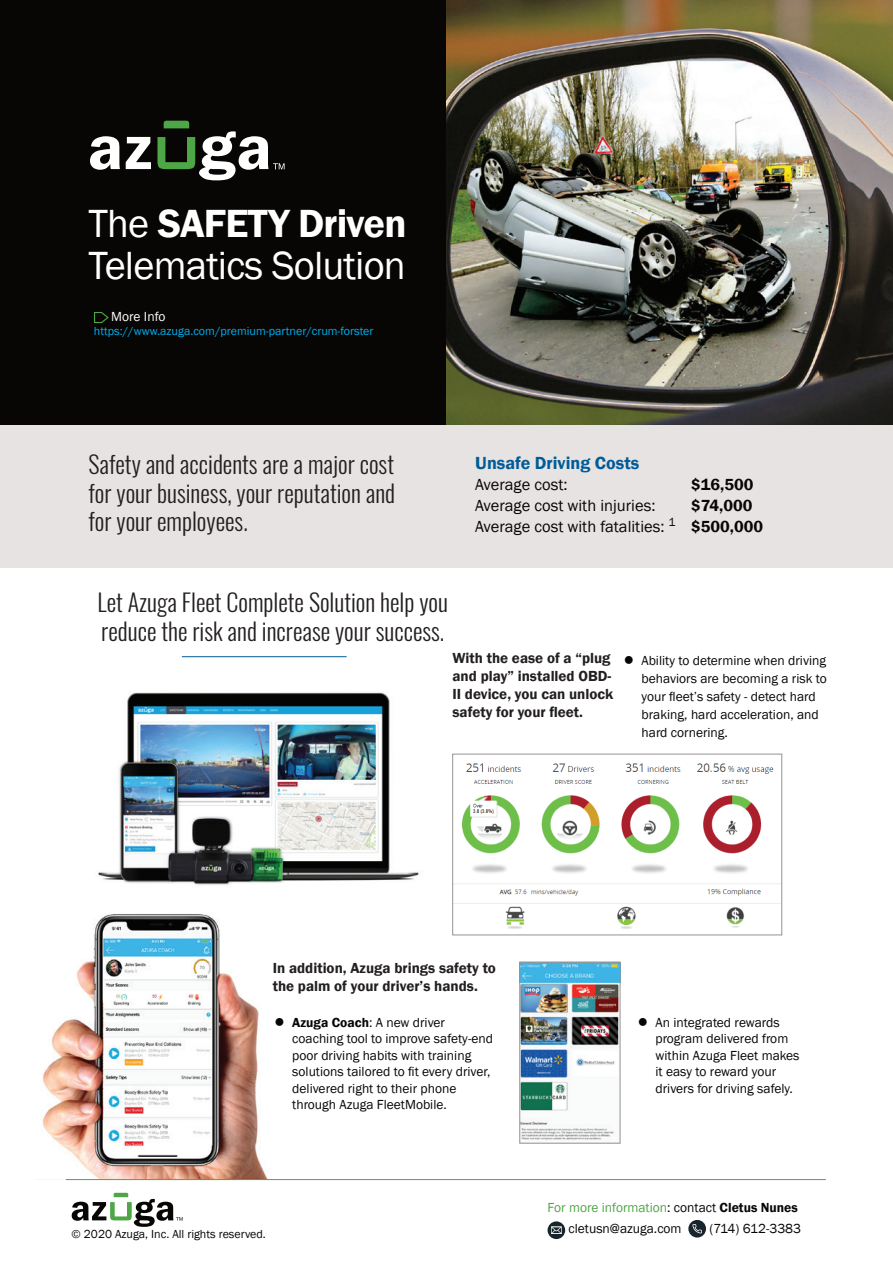
<style>
.page{position:relative;width:893px;height:1263px;background:#fff}
.page>*{position:absolute;margin:0;border:0;box-sizing:border-box;transform-origin:0 0}
.t1{font:40.35px/42.6px "Franklin Gothic";letter-spacing:-.02em;color:#fff}
.t2{font:300 24px/28.8px "Oswald";color:#231f20;text-align:justify}
.t3{font:600 18px "Franklin Gothic";color:#005c98}
.t4{font:16.5px/21px "Franklin Gothic";color:#070604}
.t5{font:600 16.5px "Franklin Gothic";color:#070604}
.t6{font:600 15px/18px "Franklin Gothic";color:#231f20}
.t7{font:13.5px/16.5px "Franklin Gothic";color:#070604}
.t8{font:13.5px "Franklin Gothic";color:#fff}
.t9{font:12px "Franklin Gothic";color:#00aeef}
.t10{font:12px "Franklin Gothic";color:#070604}
.s1{font-weight:600}
.s2{font-weight:600;font-size:18px}
.s3{color:#4ea646}
</style>
<div class="page">
<div style="left:0;top:423px;width:893px;height:145px;background:#e7e3e2"></div>
<div style="left:0;top:0;width:893px;height:424px;background:#070604"></div>
<img style="left:446px;top:0;width:447px;height:424px">
<svg style="left:90px;top:136px;width:30px;height:34px"></svg>
<svg style="left:126px;top:137px;width:25px;height:32px"></svg>
<svg style="left:157px;top:121px;width:128px;height:59px"></svg>
<img style="left:98px;top:692px;width:321px;height:193px">
<img style="left:42px;top:914px;width:226px;height:265px">
<img style="left:454px;top:763px;width:326px;height:166px">
<div style="left:452px;top:754px;width:330px;height:181px;border:1px solid #979291"></div>
<img style="left:522px;top:964px;width:96px;height:176px">
<div style="left:520px;top:962px;width:100px;height:181px;border:1px solid #979291"></div>
<hr style="left:182px;top:656px;width:165px;height:1px;background:#005c98">
<svg style="left:94px;top:312px;width:15px;height:12px"></svg>
<hr style="left:66px;top:1179px;width:760px;height:1px;background:#4ea646">
<svg style="left:72px;top:1193px;width:111px;height:34px"></svg>
<div style="left:548px;top:1221px;width:17px;height:18px;background:#19252d;border-radius:50%"></div>
<svg style="left:551px;top:1226px;width:11px;height:8px"></svg>
<div style="left:688px;top:1220px;width:18px;height:17px;background:#19252d;border-radius:50%"></div>
<svg style="left:692px;top:1224px;width:10px;height:9px"></svg>
<h1 class="t1" style="left:88px;top:203px;width:320px">The <span class="s1">SAFETY Driven<br></span>Telematics Solution</h1>
<p class="t8" style="left:111px;top:308px;width:56px">More Info</p>
<p class="t9" style="left:94px;top:323px;width:281px">https://www.azuga.com/premium-partner/crum-forster</p>
<h2 class="t2" style="left:88px;top:450px;width:308px">Safety and accidents are a major cost for your business, your reputation and for your employees.</h2>
<h2 class="t2" style="left:98px;top:588px;width:352px">Let Azuga Fleet Complete Solution help you reduce the risk and increase your success.</h2>
<h3 class="t3" style="left:475px;top:452px;width:165px">Unsafe Driving Costs</h3>
<p class="t4" style="left:475px;top:475px;width:94px">Average cost:</p>
<p class="t5" style="left:691px;top:475px;width:64px">$16,500</p>
<p class="t4" style="left:475px;top:496px;width:182px">Average cost with injuries:</p>
<p class="t4" style="left:475px;top:496px;width:289px;text-indent:216px"><span class="s1">$74,000<br></span>Average cost with fatalities: <sup>1</sup> <span class="s1">$500,000</span></p>
<p class="t6" style="left:452px;top:649px;width:162px">With the ease of a “plug and play” installed OBD-<br>II device, you can unlock safety for your fleet.</p>
<p class="t7" style="left:642px;top:651px;width:187px;line-height:18px;text-indent:-18px"><span class="s2">●</span> Ability to determine when driving behaviors are becoming a risk to your fleet’s safety - detect hard braking, hard acceleration, and hard cornering.</p>
<p class="t6" style="left:273px;top:960px;width:225px">In addition, Azuga brings safety to the palm of your driver’s hands.</p>
<p class="t7" style="left:292px;top:1014px;width:202px;text-indent:-18px"><span class="s2">●</span> <span class="s1">Azuga Coach</span>: A new driver coaching tool to improve safety-end poor driving habits with training solutions tailored to fit every driver, delivered right to their phone through Azuga FleetMobile.</p>
<p class="t7" style="left:655px;top:1014px;width:146px;text-indent:-18px"><span class="s2">●</span> An integrated rewards program delivered from within Azuga Fleet makes it easy to reward your drivers for driving safely.</p>
<p class="t10" style="left:72px;top:1226px;width:196px">© 2020 Azuga, Inc. All rights reserved.</p>
<p class="t7" style="left:569px;top:1197px;width:231px;line-height:21px;text-indent:-21px"><span class="s3">For more information</span>: contact <span class="s1">Cletus Nunes </span>cletusn@azuga.com</p>
<p class="t7" style="left:709px;top:1220px;width:93px">(714) 612-3383</p>
</div>
